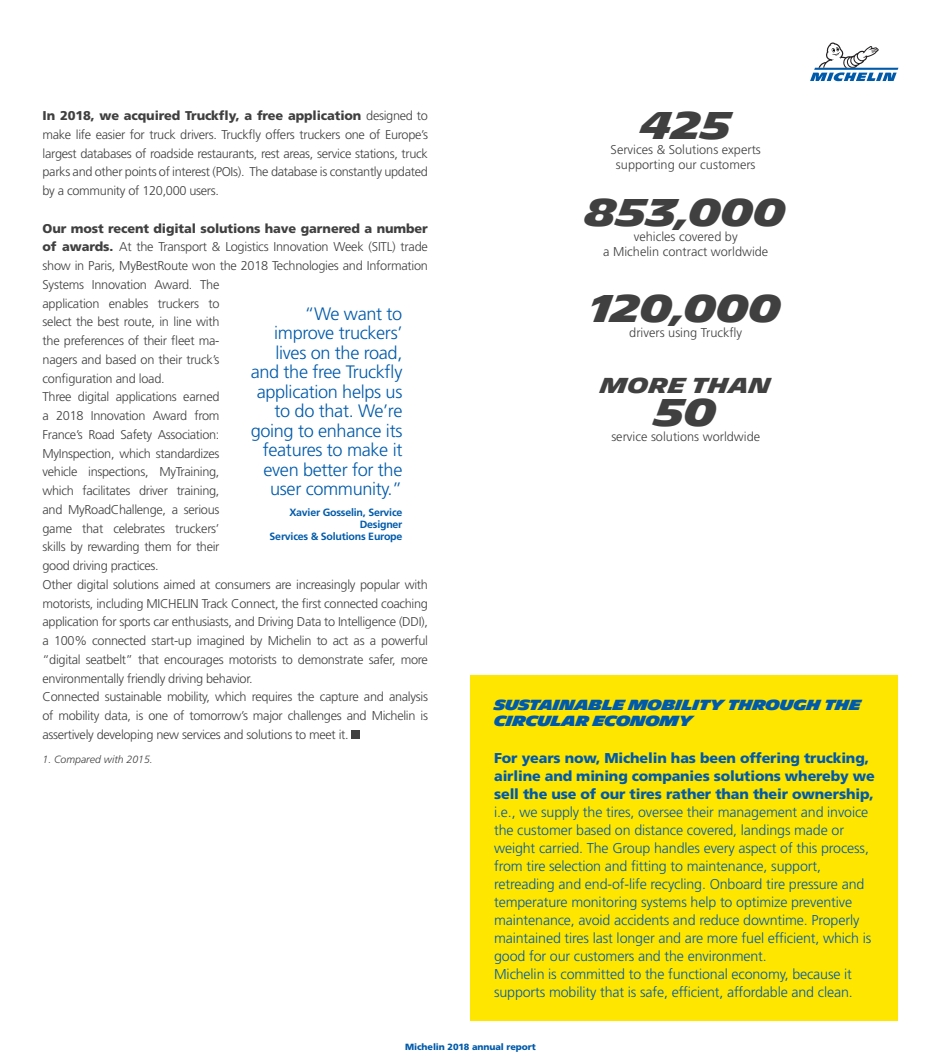
<style>
.page{position:relative;width:941px;height:1063px;background:#fff}
.page>*{position:absolute;margin:0;border:0;box-sizing:border-box;transform-origin:0 0}
.t1{font:700 37.5px "Michelin";color:#404041}
.t2{font:700 21px "Michelin";color:#404041}
.t3{font:300 18px/19.5px "Frutiger LT Std";letter-spacing:-.02em;color:#005aaa;text-align:right}
.t4{font:300 14.25px/18px "Frutiger LT Std";letter-spacing:-.01em;color:#005aaa}
.t5{font:900 14.25px/18px "Frutiger LT Std";letter-spacing:-.01em;color:#005aaa}
.t6{font:900 14.25px/16.5px "Michelin";letter-spacing:-.03em;color:#005aaa}
.t7{font:300 12.75px/18.8px "Frutiger LT Std";letter-spacing:-.025em;color:#404041;text-align:justify}
.t8{font:300 12.75px/15px "Frutiger LT Std";color:#404041;text-align:center}
.t9{font:700 10.5px/12px "Frutiger LT Std";letter-spacing:-.02em;color:#005aaa;text-align:right}
.t10{font:italic 300 10.5px "Frutiger LT Std";color:#404041}
.t11{font:900 9px "Frutiger LT Std";letter-spacing:-.01em;color:#005aaa}
.s1{font-weight:900}
</style>
<div class="page">
<div style="left:352px;top:730px;width:8px;height:9px;background:#404041"></div>
<div style="left:470px;top:675px;width:428px;height:345px;background:#ffe600"></div>
<svg style="left:810px;top:43px;width:88px;height:38px"></svg>
<p class="t7" style="left:43px;top:107px;width:387px"><span class="s1">In 2018, we acquired Truckfly, a free application</span> designed to make life easier for truck drivers. Truckfly offers truckers one of Europe’s largest databases of roadside restaurants, rest areas, service stations, truck parks and other points of interest (POIs). The database is constantly updated by a community of 120,000 users.</p>
<p class="t7" style="left:43px;top:220px;width:387px;text-align:left"><span class="s1">Our most recent digital solutions have garnered a number of awards.</span> At the Transport &amp; Logistics Innovation Week (SITL) trade show in Paris, MyBestRoute won the 2018 Technologies and Information Systems Innovation Award. The<br>application enables truckers to<br>select the best route, in line with<br>the preferences of their fleet ma-<br>nagers and based on their truck’s<br>configuration and load.<br>Three digital applications earned<br>a 2018 Innovation Award from<br>France’s Road Safety Association:<br>MyInspection, which standardizes<br>vehicle inspections, MyTraining,<br>which facilitates driver training,<br>and MyRoadChallenge, a serious<br>game that celebrates truckers’<br>skills by rewarding them for their<br>good driving practices.<br>Other digital solutions aimed at consumers are increasingly popular with motorists, including MICHELIN Track Connect, the first connected coaching application for sports car enthusiasts, and Driving Data to Intelligence (DDI), a 100% connected start-up imagined by Michelin to act as a powerful “digital seatbelt” that encourages motorists to demonstrate safer, more environmentally friendly driving behavior.<br>Connected sustainable mobility, which requires the capture and analysis of mobility data, is one of tomorrow’s major challenges and Michelin is assertively developing new services and solutions to meet it.</p>
<p class="t10" style="left:43px;top:754px;width:112px">1. Compared with 2015.</p>
<h3 class="t3" style="left:251px;top:305px;width:153px">“We want to improve truckers’ lives on the road, and the free Truckfly application helps us to do that. We’re going to enhance its features to make it even better for the user community.”</h3>
<p class="t9" style="left:270px;top:507px;width:134px">Xavier Gosselin, Service<br>Designer<br>Services &amp; Solutions Europe</p>
<h1 class="t1" style="left:640px;top:104px;width:92px">425</h1>
<p class="t8" style="left:610px;top:142px;width:152px">Services &amp; Solutions experts supporting our customers</p>
<h1 class="t1" style="left:585px;top:191px;width:202px">853,000</h1>
<p class="t8" style="left:603px;top:230px;width:167px">vehicles covered by<br>a Michelin contract worldwide</p>
<h1 class="t1" style="left:590px;top:287px;width:193px">120,000</h1>
<p class="t8" style="left:629px;top:326px;width:114px">drivers using Truckfly</p>
<h2 class="t2" style="left:600px;top:373px;width:172px">MORE THAN</h2>
<p class="t8" style="left:611px;top:430px;width:150px">service solutions worldwide</p>
<h1 class="t1" style="left:655px;top:391px;width:63px">50</h1>
<p class="t6" style="left:494px;top:696px;width:368px">SUSTAINABLE MOBILITY THROUGH THE<br>CIRCULAR ECONOMY</p>
<p class="t5" style="left:494px;top:750px;width:382px">For years now, Michelin has been offering trucking, airline and mining companies solutions whereby we sell the use of our tires rather than their ownership,</p>
<p class="t4" style="left:494px;top:804px;width:379px">i.e., we supply the tires, oversee their management and invoice the customer based on distance covered, landings made or weight carried. The Group handles every aspect of this process, from tire selection and fitting to maintenance, support, retreading and end-of-life recycling. Onboard tire pressure and temperature monitoring systems help to optimize preventive maintenance, avoid accidents and reduce downtime. Properly maintained tires last longer and are more fuel efficient, which is good for our customers and the environment.<br>Michelin is committed to the functional economy, because it supports mobility that is safe, efficient, affordable and clean.</p>
<p class="t11" style="left:405px;top:1043px;width:132px">Michelin 2018 annual report</p>
</div>
